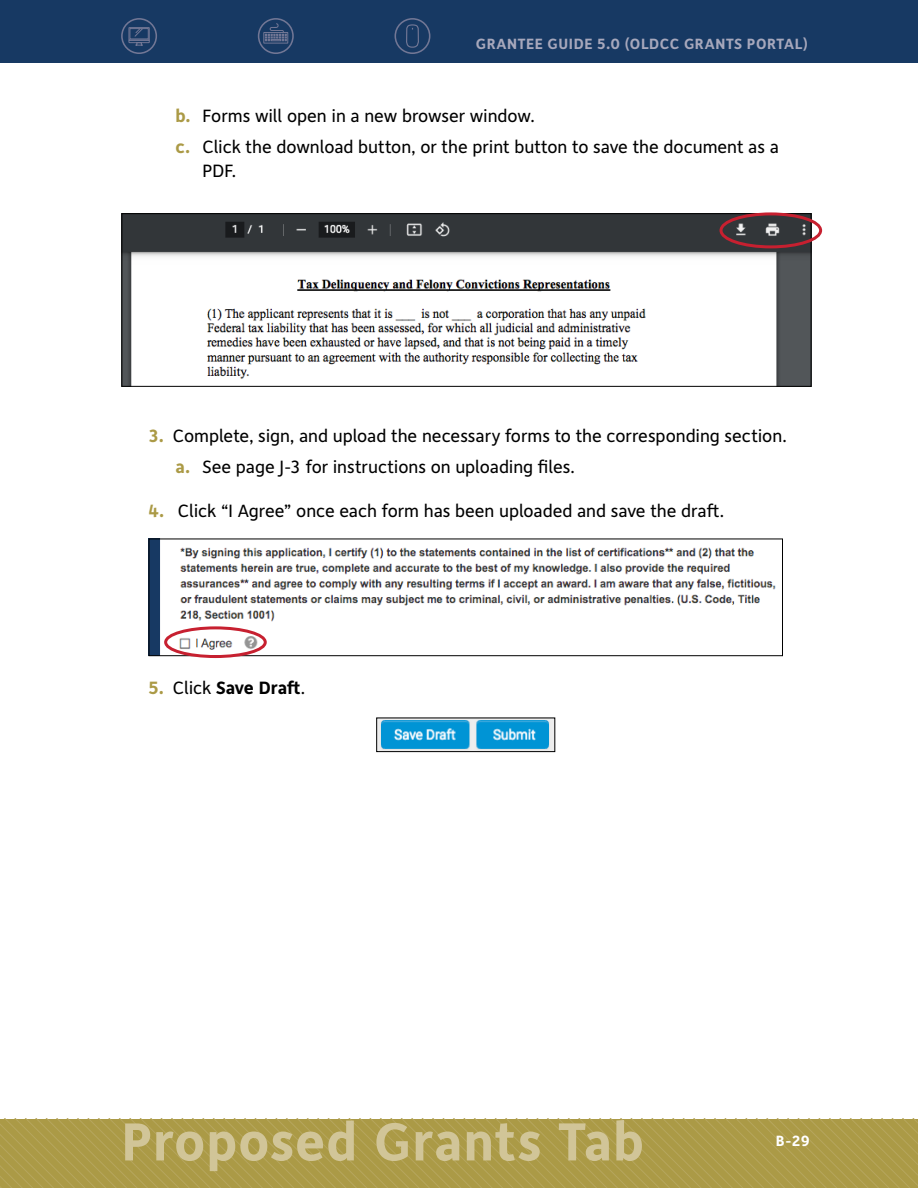
<style>
.page{position:relative;width:918px;height:1188px;background:#fff}
.page>*{position:absolute;margin:0;border:0;box-sizing:border-box;transform-origin:0 0}
.t1{font:700 54px "Depot";letter-spacing:.02em;color:#d1c598}
.t2{font:18px/30.8px "Depot";color:#000}
.t3{font:700 18px "Depot";letter-spacing:.005em;color:#000}
.t4{font:700 15px "Depot";letter-spacing:.04em;color:#a7a8bc}
.t5{font:700 15px "Depot";color:#fff}
.s1{font-weight:700;color:#ab9a46}
.s2{color:#ab9a46}
.s3{font-weight:400}
</style>
<div class="page">
<svg style="left:0;top:1119px;width:918px;height:69px"></svg>
<div style="left:0;top:0;width:918px;height:63px;background:#173963"></div>
<div style="left:121px;top:18px;width:36px;height:36px;border:2px solid #727795;border-radius:50%"></div>
<svg style="left:128px;top:27px;width:22px;height:19px"></svg>
<div style="left:258px;top:18px;width:36px;height:36px;border:2px solid #727795;border-radius:50%"></div>
<div style="left:263px;top:32px;width:25px;height:12px;border:1px solid #727795"></div>
<svg style="left:265px;top:23px;width:22px;height:19px"></svg>
<div style="left:395px;top:18px;width:35px;height:36px;border:2px solid #727795;border-radius:50%"></div>
<svg style="left:406px;top:24px;width:13px;height:24px"></svg>
<img style="left:124px;top:215px;width:685px;height:170px">
<div style="left:122px;top:213px;width:689px;height:174px;border:1px solid #000"></div>
<img style="left:151px;top:541px;width:625px;height:113px">
<div style="left:149px;top:539px;width:634px;height:117px;border:1px solid #000"></div>
<img style="left:378px;top:720px;width:175px;height:30px">
<div style="left:376px;top:718px;width:179px;height:34px;border:1px solid #000"></div>
<div style="left:720px;top:212px;width:102px;height:36px;border:3px solid #c72030;border-radius:50%"></div>
<div style="left:164px;top:626px;width:103px;height:32px;border:3px solid #c72030;border-radius:50%"></div>
<p class="t4" style="left:476px;top:34px;width:334px">GRANTEE GUIDE 5.0 (OLDCC GRANTS PORTAL)</p>
<p class="t2" style="left:176px;top:100px;width:605px"><span class="s1">b.</span> Forms will open in a new browser window.<br><span class="s1">c.</span> Click the download button, or the print button to save the document as a</p>
<p class="t2" style="left:202px;top:155px;width:33px">PDF.</p>
<p class="t2" style="left:176px;top:420px;width:611px;text-indent:-27px"><span class="s1">3.</span> Complete, sign, and upload the necessary forms to the corresponding section. <span class="s1">a.</span> See page J-3 for instructions on uploading files.</p>
<p class="t2" style="left:148px;top:495px;width:575px"><span class="s1">4.</span> Click “I Agree” once each form has been uploaded and save the draft.</p>
<p class="t3" style="left:149px;top:676px;width:156px"><span class="s2">5.</span> <span class="s3">Click</span> Save Draft<span class="s3">.</span></p>
<h1 class="t1" style="left:122px;top:1107px;width:524px">Proposed Grants Tab</h1>
<p class="t5" style="left:776px;top:1131px;width:36px">B-29</p>
</div>
